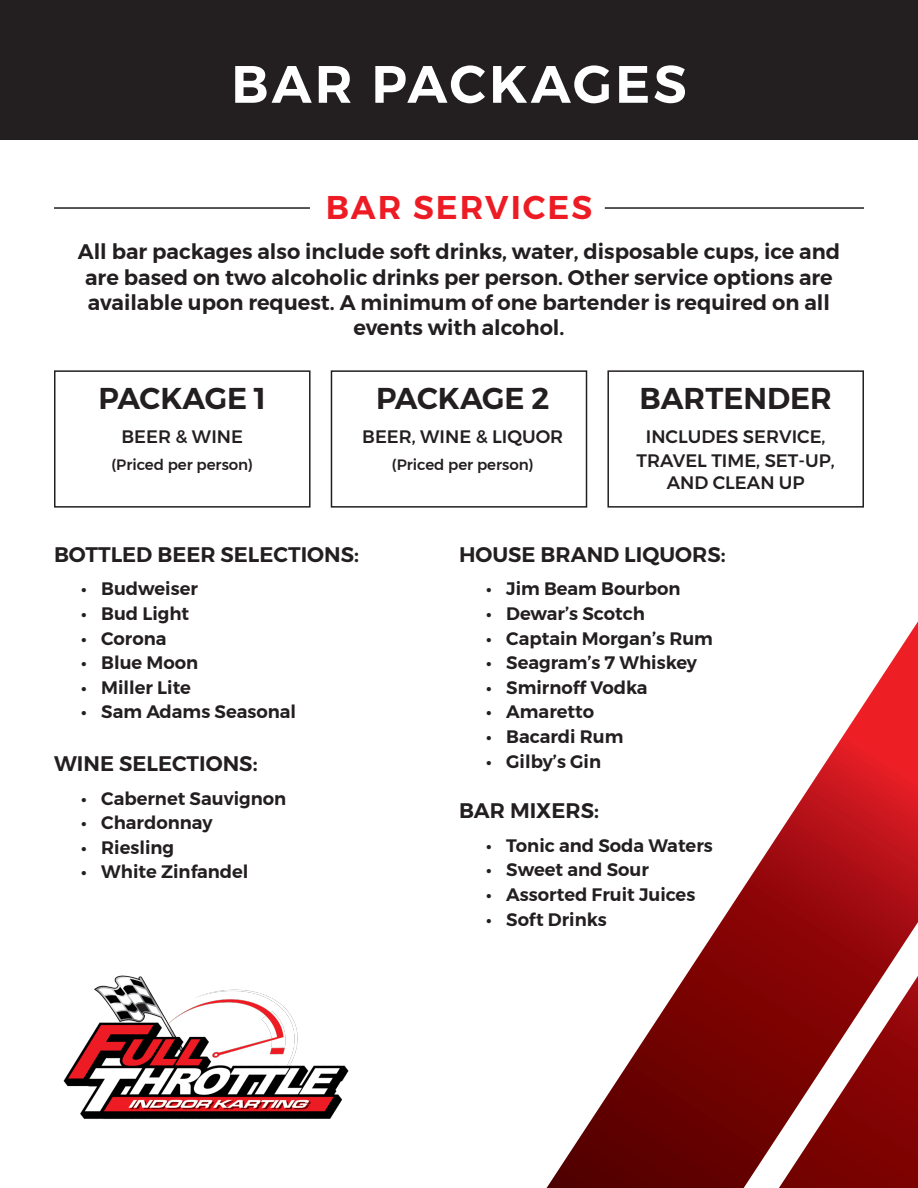
<style>
.page{position:relative;width:918px;height:1188px;background:#fff}
.page>*{position:absolute;margin:0;border:0;box-sizing:border-box;transform-origin:0 0}
.t1{font:600 52.5px "Montserrat";letter-spacing:.06em;color:#fff}
.t2{font:600 32.7px "Montserrat";letter-spacing:.06em;color:#ed1c24}
.t3{font:600 30px "Montserrat";color:#231f20}
.t4{font:600 21px/25.2px "Montserrat";color:#231f20;text-align:center}
.t5{font:600 18px "Montserrat";color:#231f20}
.t6{font:500 18px/21.6px "Montserrat";color:#231f20;text-align:center}
.t7{font:500 15px "Montserrat";color:#231f20}
</style>
<div class="page">
<svg style="left:547px;top:621px;width:371px;height:567px"></svg>
<div style="left:0;top:0;width:918px;height:140px;background:#231f20"></div>
<hr style="left:54px;top:207px;width:256px;height:2px;background:#231f20">
<hr style="left:605px;top:207px;width:259px;height:2px;background:#231f20">
<div style="left:54px;top:370px;width:257px;height:138px;border:2px solid #231f20"></div>
<div style="left:331px;top:370px;width:256px;height:138px;border:2px solid #231f20"></div>
<div style="left:607px;top:370px;width:257px;height:138px;border:2px solid #231f20"></div>
<img style="left:63px;top:975px;width:286px;height:144px">
<p class="t1" style="left:231px;top:43px;width:457px">BAR PACKAGES</p>
<p class="t2" style="left:326px;top:182px;width:268px">BAR SERVICES</p>
<p class="t4" style="left:78px;top:239px;width:764px">All bar packages also include soft drinks, water, disposable cups, ice and</p>
<p class="t4" style="left:85px;top:265px;width:749px">are based on two alcoholic drinks per person. Other service options are</p>
<p class="t4" style="left:88px;top:290px;width:744px">available upon request. A minimum of one bartender is required on all events with alcohol.</p>
<p class="t3" style="left:99px;top:375px;width:169px">PACKAGE 1</p>
<p class="t6" style="left:122px;top:426px;width:123px">BEER &amp; WINE</p>
<p class="t7" style="left:111px;top:453px;width:143px">(Priced per person)</p>
<p class="t3" style="left:376px;top:375px;width:175px">PACKAGE 2</p>
<p class="t6" style="left:362px;top:426px;width:202px">BEER, WINE &amp; LIQUOR</p>
<p class="t7" style="left:392px;top:453px;width:143px">(Priced per person)</p>
<p class="t3" style="left:640px;top:375px;width:194px">BARTENDER</p>
<p class="t6" style="left:646px;top:426px;width:181px">INCLUDES SERVICE,</p>
<p class="t6" style="left:637px;top:450px;width:200px">TRAVEL TIME, SET-UP,<br>AND CLEAN UP</p>
<p class="t4" style="left:54px;top:542px;width:307px">BOTTLED BEER SELECTIONS:</p>
<p class="t5" style="left:81px;top:575px;width:118px">• Budweiser</p>
<p class="t5" style="left:81px;top:599px;width:110px">• Bud Light</p>
<p class="t5" style="left:81px;top:624px;width:87px">• Corona</p>
<p class="t5" style="left:81px;top:648px;width:119px">• Blue Moon</p>
<p class="t5" style="left:81px;top:673px;width:112px">• Miller Lite</p>
<p class="t5" style="left:81px;top:698px;width:217px">• Sam Adams Seasonal</p>
<p class="t4" style="left:459px;top:542px;width:268px">HOUSE BRAND LIQUORS:</p>
<p class="t5" style="left:486px;top:575px;width:196px">• Jim Beam Bourbon</p>
<p class="t5" style="left:486px;top:599px;width:161px">• Dewar’s Scotch</p>
<p class="t5" style="left:486px;top:624px;width:228px">• Captain Morgan’s Rum</p>
<p class="t5" style="left:486px;top:648px;width:212px">• Seagram’s 7 Whiskey</p>
<p class="t5" style="left:486px;top:673px;width:163px">• Smirnoff Vodka</p>
<p class="t5" style="left:486px;top:698px;width:110px">• Amaretto</p>
<p class="t5" style="left:486px;top:722px;width:139px">• Bacardi Rum</p>
<p class="t4" style="left:54px;top:751px;width:205px">WINE SELECTIONS:</p>
<p class="t5" style="left:486px;top:747px;width:117px">• Gilby’s Gin</p>
<p class="t5" style="left:81px;top:784px;width:207px">• Cabernet Sauvignon</p>
<p class="t5" style="left:81px;top:808px;width:133px">• Chardonnay</p>
<p class="t5" style="left:81px;top:833px;width:95px">• Riesling</p>
<p class="t5" style="left:81px;top:858px;width:169px">• White Zinfandel</p>
<p class="t4" style="left:459px;top:798px;width:142px">BAR MIXERS:</p>
<p class="t5" style="left:486px;top:831px;width:228px">• Tonic and Soda Waters</p>
<p class="t5" style="left:486px;top:856px;width:164px">• Sweet and Sour</p>
<p class="t5" style="left:486px;top:880px;width:211px">• Assorted Fruit Juices</p>
<p class="t5" style="left:486px;top:905px;width:122px">• Soft Drinks</p>
</div>
